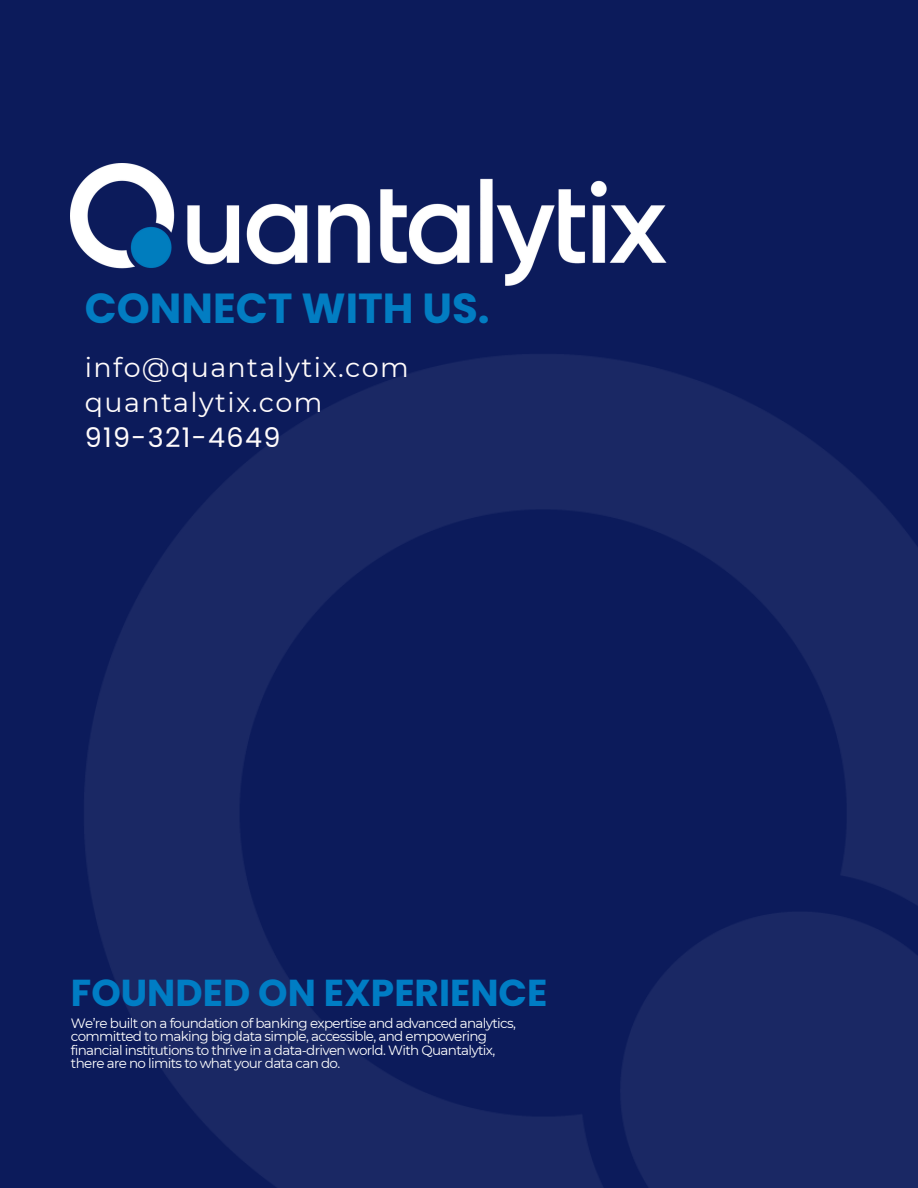
<style>
.page{position:relative;width:918px;height:1188px;background:#0c1b5b}
.page>*{position:absolute;margin:0;border:0;box-sizing:border-box;transform-origin:0 0}
.t1{font:700 42px "Poppins";color:#027dc2}
.t2{font:700 37.5px "Poppins";color:#007dc4}
.t3{font:27px "Montserrat";letter-spacing:.05em;color:#fffbfb}
.t4{font:27px "Poppins";letter-spacing:.05em;color:#fffbfb}
.t5{font:13.5px/13.5px "Montserrat";letter-spacing:-.05em;color:#fff}
</style>
<div class="page">
<img style="left:84px;top:354px;width:834px;height:834px">
<img style="left:71px;top:164px;width:595px;height:121px">
<p class="t1" style="left:85px;top:279px;width:406px">CONNECT WITH US.</p>
<h1 class="t3" style="left:85px;top:351px;width:325px">info@quantalytix.com</h1>
<h3 class="t3" style="left:85px;top:386px;width:239px">quantalytix.com</h3>
<p class="t4" style="left:85px;top:418px;width:197px">919-321-4649</p>
<h3 class="t2" style="left:71px;top:967px;width:478px">FOUNDED ON EXPERIENCE</h3>
<h3 class="t5" style="left:71px;top:1016px;width:446px">We’re built on a foundation of banking expertise and advanced analytics, committed to making big data simple, accessible, and empowering financial institutions to thrive in a data-driven world. With Quantalytix, there are no limits to what your data can do.</h3>
</div>
